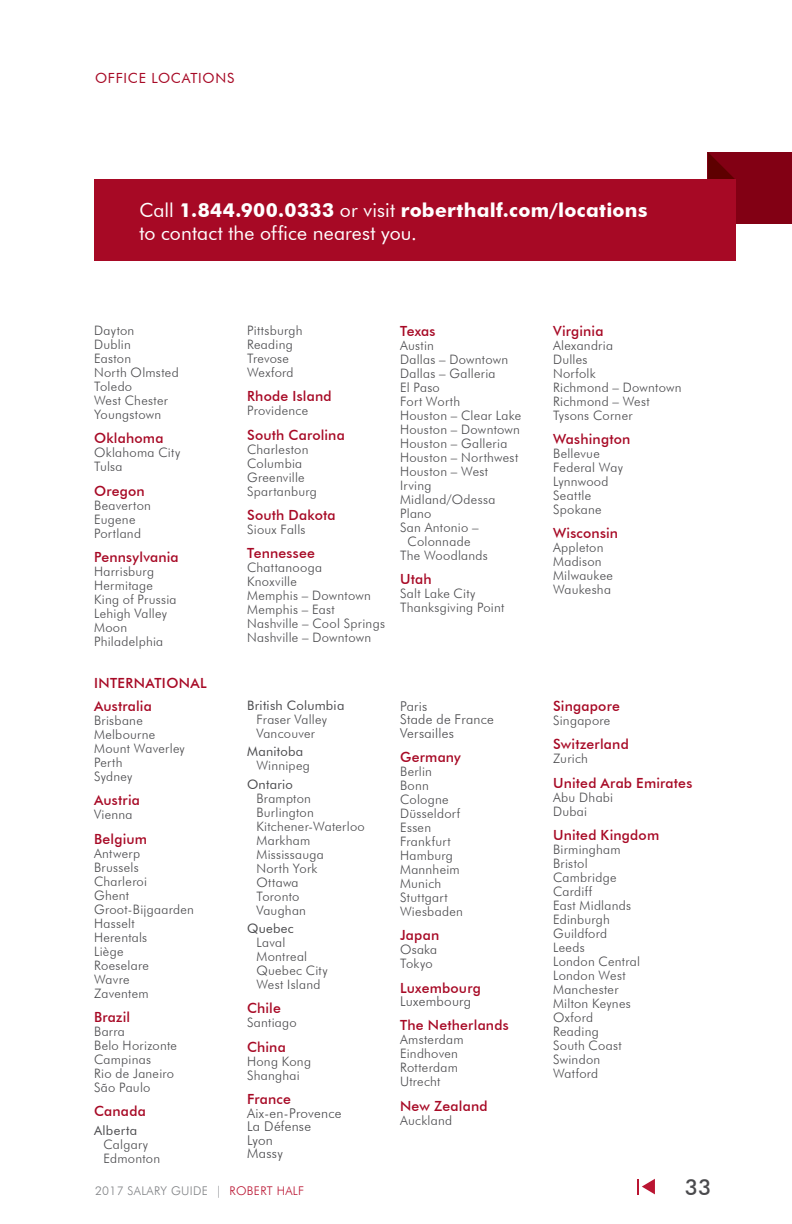
<style>
.page{position:relative;width:792px;height:1224px;background:#fff}
.page>*{position:absolute;margin:0;border:0;box-sizing:border-box;transform-origin:0 0}
.t1{font:500 22px "Futura BT";color:#4a4a4d}
.t2{font:19.4px/23.4px "Futura BT";letter-spacing:.005em;color:#fff}
.t3{font:500 14px "Futura BT";letter-spacing:.015em;color:#a70925}
.t4{font:14px "Futura BT";letter-spacing:.05em;color:#a70925}
.t5{font:300 13.6px/13.6px "Futura BT";letter-spacing:.02em;color:#4a4a4d}
.t6{font:300 13px/14px "Futura BT";letter-spacing:.02em;color:#4a4a4d}
.t7{font:13px "Futura BT";letter-spacing:.02em;color:#4a4a4d}
.t8{font:300 12px "Futura BT";letter-spacing:.025em;color:#808285}
.s1{font-weight:700}
.s2{color:#ba1532}
</style>
<div class="page">
<svg style="left:638px;top:1179px;width:17px;height:15px"></svg>
<div style="left:708px;top:152px;width:84px;height:72px;background:#820014"></div>
<svg style="left:708px;top:152px;width:27px;height:27px"></svg>
<div style="left:94px;top:179px;width:641px;height:82px;background:#a70925"></div>
<p class="t4" style="left:95px;top:69px;width:141px">OFFICE LOCATIONS</p>
<h2 class="t2" style="left:139px;top:198px;width:510px">Call <span class="s1">1.844.900.0333</span> or visit <span class="s1">roberthalf.com/locations </span>to contact the office nearest you.</h2>
<p class="t6" style="left:94px;top:323px;width:86px">Dayton<br>Dublin<br>Easton<br>North Olmsted<br>Toledo<br>West Chester<br>Youngstown</p>
<p class="t3" style="left:94px;top:430px;width:71px">Oklahoma</p>
<p class="t6" style="left:94px;top:445px;width:88px">Oklahoma City<br>Tulsa</p>
<p class="t3" style="left:94px;top:482px;width:52px">Oregon</p>
<p class="t6" style="left:94px;top:498px;width:58px">Beaverton<br>Eugene<br>Portland</p>
<p class="t3" style="left:94px;top:548px;width:86px">Pennsylvania</p>
<p class="t6" style="left:94px;top:564px;width:84px">Harrisburg<br>Hermitage<br>King of Prussia<br>Lehigh Valley<br>Moon<br>Philadelphia</p>
<p class="t3" style="left:94px;top:674px;width:114px">INTERNATIONAL</p>
<p class="t3" style="left:94px;top:697px;width:59px">Australia</p>
<p class="t6" style="left:94px;top:713px;width:92px">Brisbane<br>Melbourne<br>Mount Waverley<br>Perth<br>Sydney</p>
<p class="t3" style="left:94px;top:792px;width:47px">Austria</p>
<p class="t6" style="left:94px;top:808px;width:40px">Vienna</p>
<p class="t3" style="left:94px;top:830px;width:55px">Belgium</p>
<p class="t6" style="left:94px;top:846px;width:101px">Antwerp<br>Brussels<br>Charleroi<br>Ghent<br>Groot-Bijgaarden<br>Hasselt<br>Herentals<br>Liège<br>Roeselare<br>Wavre<br>Zaventem</p>
<p class="t3" style="left:94px;top:1008px;width:38px">Brazil</p>
<p class="t6" style="left:94px;top:1024px;width:84px">Barra<br>Belo Horizonte<br>Campinas<br>Rio de Janeiro<br>São Paulo</p>
<p class="t3" style="left:94px;top:1103px;width:53px">Canada</p>
<p class="t7" style="left:94px;top:1122px;width:45px">Alberta</p>
<p class="t6" style="left:103px;top:1137px;width:58px">Calgary<br>Edmonton</p>
<p class="t6" style="left:247px;top:323px;width:57px">Pittsburgh<br>Reading<br>Trevose<br>Wexford</p>
<p class="t3" style="left:247px;top:388px;width:86px">Rhode Island</p>
<p class="t6" style="left:247px;top:403px;width:63px">Providence</p>
<p class="t3" style="left:247px;top:426px;width:99px">South Carolina</p>
<p class="t6" style="left:247px;top:442px;width:71px">Charleston<br>Columbia<br>Greenville<br>Spartanburg</p>
<p class="t3" style="left:247px;top:506px;width:90px">South Dakota</p>
<p class="t6" style="left:247px;top:522px;width:60px">Sioux Falls</p>
<p class="t3" style="left:247px;top:545px;width:69px">Tennessee</p>
<p class="t6" style="left:247px;top:560px;width:139px">Chattanooga<br>Knoxville<br>Memphis – Downtown<br>Memphis – East<br>Nashville – Cool Springs<br>Nashville – Downtown</p>
<p class="t7" style="left:247px;top:698px;width:99px">British Columbia</p>
<p class="t6" style="left:256px;top:712px;width:72px">Fraser Valley<br>Vancouver</p>
<p class="t7" style="left:247px;top:744px;width:58px">Manitoba</p>
<p class="t6" style="left:256px;top:759px;width:55px">Winnipeg</p>
<p class="t7" style="left:247px;top:776px;width:48px">Ontario</p>
<p class="t6" style="left:256px;top:791px;width:110px">Brampton<br>Burlington<br>Kitchener-Waterloo<br>Markham<br>Mississauga<br>North York<br>Ottawa<br>Toronto<br>Vaughan</p>
<p class="t7" style="left:247px;top:921px;width:48px">Quebec</p>
<p class="t6" style="left:256px;top:935px;width:73px">Laval<br>Montreal<br>Quebec City<br>West Island</p>
<p class="t3" style="left:247px;top:1000px;width:35px">Chile</p>
<p class="t6" style="left:247px;top:1016px;width:51px">Santiago</p>
<p class="t3" style="left:247px;top:1038px;width:40px">China</p>
<p class="t6" style="left:247px;top:1054px;width:66px">Hong Kong<br>Shanghai</p>
<p class="t3" style="left:247px;top:1091px;width:45px">France</p>
<p class="t5" style="left:247px;top:1106px;width:96px">Aix-en-Provence<br>La Défense<br>Lyon<br>Massy</p>
<p class="t8" style="left:95px;top:1184px;width:211px">2017 SALARY GUIDE | <span class="s2">ROBERT HALF</span></p>
<p class="t3" style="left:400px;top:322px;width:37px">Texas</p>
<p class="t6" style="left:400px;top:338px;width:36px">Austin</p>
<p class="t6" style="left:400px;top:352px;width:110px">Dallas – Downtown</p>
<p class="t6" style="left:400px;top:366px;width:97px">Dallas – Galleria</p>
<p class="t6" style="left:400px;top:380px;width:41px">El Paso</p>
<p class="t6" style="left:400px;top:394px;width:62px">Fort Worth</p>
<p class="t6" style="left:400px;top:408px;width:123px">Houston – Clear Lake</p>
<p class="t6" style="left:400px;top:422px;width:121px">Houston – Downtown</p>
<p class="t6" style="left:400px;top:436px;width:109px">Houston – Galleria</p>
<p class="t6" style="left:400px;top:450px;width:120px">Houston – Northwest</p>
<p class="t6" style="left:400px;top:464px;width:90px">Houston – West</p>
<p class="t6" style="left:400px;top:478px;width:33px">Irving</p>
<p class="t6" style="left:400px;top:492px;width:97px">Midland/Odessa</p>
<p class="t6" style="left:400px;top:506px;width:33px">Plano</p>
<p class="t6" style="left:400px;top:520px;width:80px">San Antonio –</p>
<p class="t6" style="left:408px;top:534px;width:65px">Colonnade</p>
<p class="t6" style="left:400px;top:548px;width:89px">The Woodlands</p>
<p class="t3" style="left:400px;top:570px;width:33px">Utah</p>
<p class="t6" style="left:400px;top:586px;width:106px">Salt Lake City<br>Thanksgiving Point</p>
<p class="t5" style="left:400px;top:699px;width:95px">Paris<br>Stade de France<br>Versailles</p>
<p class="t3" style="left:400px;top:748px;width:62px">Germany</p>
<p class="t6" style="left:400px;top:764px;width:64px">Berlin<br>Bonn<br>Cologne<br>Düsseldorf<br>Essen<br>Frankfurt<br>Hamburg<br>Mannheim<br>Munich<br>Stuttgart<br>Wiesbaden</p>
<p class="t3" style="left:400px;top:927px;width:41px">Japan</p>
<p class="t6" style="left:400px;top:942px;width:39px">Osaka<br>Tokyo</p>
<p class="t3" style="left:400px;top:979px;width:82px">Luxembourg</p>
<p class="t5" style="left:400px;top:994px;width:73px">Luxembourg</p>
<p class="t3" style="left:400px;top:1017px;width:110px">The Netherlands</p>
<p class="t6" style="left:400px;top:1033px;width:65px">Amsterdam<br>Eindhoven<br>Rotterdam<br>Utrecht</p>
<p class="t3" style="left:400px;top:1097px;width:89px">New Zealand</p>
<p class="t6" style="left:400px;top:1113px;width:54px">Auckland</p>
<p class="t3" style="left:553px;top:322px;width:52px">Virginia</p>
<p class="t6" style="left:553px;top:338px;width:130px">Alexandria<br>Dulles<br>Norfolk<br>Richmond – Downtown<br>Richmond – West<br>Tysons Corner</p>
<p class="t3" style="left:553px;top:430px;width:79px">Washington</p>
<p class="t6" style="left:553px;top:446px;width:71px">Bellevue<br>Federal Way<br>Lynnwood<br>Seattle<br>Spokane</p>
<p class="t3" style="left:553px;top:525px;width:67px">Wisconsin</p>
<p class="t6" style="left:553px;top:541px;width:61px">Appleton<br>Madison<br>Milwaukee<br>Waukesha</p>
<p class="t3" style="left:553px;top:697px;width:68px">Singapore</p>
<p class="t6" style="left:553px;top:713px;width:59px">Singapore</p>
<p class="t3" style="left:553px;top:736px;width:77px">Switzerland</p>
<p class="t6" style="left:553px;top:752px;width:36px">Zurich</p>
<p class="t3" style="left:553px;top:774px;width:141px">United Arab Emirates</p>
<p class="t6" style="left:553px;top:790px;width:62px">Abu Dhabi<br>Dubai</p>
<p class="t3" style="left:553px;top:826px;width:108px">United Kingdom</p>
<p class="t6" style="left:553px;top:842px;width:89px">Birmingham<br>Bristol<br>Cambridge<br>Cardiff<br>East Midlands<br>Edinburgh<br>Guildford<br>Leeds<br>London Central<br>London West<br>Manchester<br>Milton Keynes<br>Oxford<br>Reading<br>South Coast<br>Swindon<br>Watford</p>
<h1 class="t1" style="left:685px;top:1174px;width:28px">33</h1>
</div>
